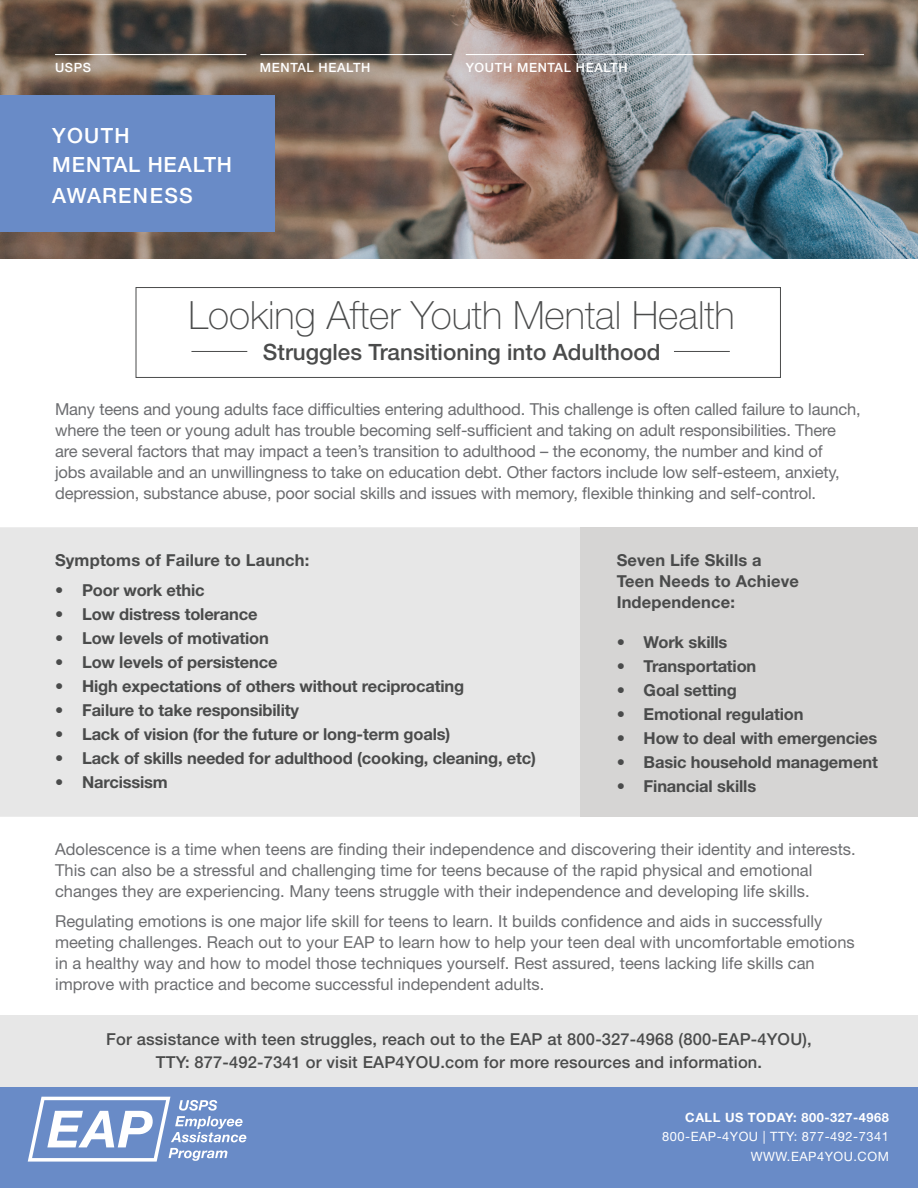
<style>
.page{position:relative;width:918px;height:1188px;background:#fff}
.page>*{position:absolute;margin:0;border:0;box-sizing:border-box;transform-origin:0 0}
.t1{font:100 39px "Helvetica Neue LT Std";color:#4a4b4b}
.t2{font:500 22.5px "Helvetica Neue LT Std";color:#4a4b4b}
.t3{font:500 21px/30px "Helvetica Neue LT Std";letter-spacing:.05em;color:#fff}
.t4{font:16.5px/21px "Helvetica Neue LT Std";color:#6c6d70}
.t5{font:700 16.5px "Helvetica Neue LT Std";letter-spacing:-.01em;color:#4a4b4b}
.t6{font:500 16.5px/22.5px "Helvetica Neue LT Std";letter-spacing:.01em;color:#4a4b4b;text-align:center}
.t7{font:700 16.5px/21px "Helvetica Neue LT Std";letter-spacing:.01em;color:#4a4b4b}
.t8{font:12.9px/19px "Helvetica Neue LT Std";letter-spacing:.04em;color:#fff;text-align:right}
.t9{font:700 12.9px "Helvetica Neue LT Std";letter-spacing:.04em;color:#fff}
.t10{font:500 12.75px "Helvetica Neue LT Std";letter-spacing:.05em;color:#fff}
</style>
<div class="page">
<div style="left:0;top:1087px;width:918px;height:101px;background:#698bc7"></div>
<svg style="left:28px;top:1097px;width:218px;height:65px"></svg>
<img style="left:0;top:0;width:918px;height:259px">
<div style="left:0;top:527px;width:580px;height:290px;background:#e7e7e7"></div>
<div style="left:1px;top:1015px;width:917px;height:72px;background:#e7e7e7"></div>
<div style="left:580px;top:527px;width:338px;height:290px;background:#d6d5d4"></div>
<div style="left:0;top:95px;width:275px;height:136px;background:#698bc7"></div>
<hr style="left:55px;top:54px;width:191px;height:1px;background:#fff">
<hr style="left:260px;top:54px;width:192px;height:1px;background:#fff">
<hr style="left:466px;top:54px;width:398px;height:1px;background:#fff">
<svg style="left:135px;top:287px;width:646px;height:91px"></svg>
<p class="t10" style="left:55px;top:60px;width:38px">USPS</p>
<p class="t10" style="left:260px;top:60px;width:112px">MENTAL HEALTH</p>
<p class="t10" style="left:466px;top:60px;width:163px">YOUTH MENTAL HEALTH</p>
<p class="t3" style="left:52px;top:120px;width:181px">YOUTH<br>MENTAL HEALTH<br>AWARENESS</p>
<h1 class="t1" style="left:189px;top:293px;width:548px">Looking After Youth Mental Health</h1>
<h2 class="t2" style="left:263px;top:338px;width:399px">Struggles Transitioning into Adulthood</h2>
<p class="t4" style="left:55px;top:398px;width:807px">Many teens and young adults face difficulties entering adulthood. This challenge is often called failure to launch, where the teen or young adult has trouble becoming self-sufficient and taking on adult responsibilities. There are several factors that may impact a teen’s transition to adulthood – the economy, the number and kind of<br>jobs available and an unwillingness to take on education debt. Other factors include low self-esteem, anxiety, depression, substance abuse, poor social skills and issues with memory, flexible thinking and self-control.</p>
<p class="t7" style="left:55px;top:549px;width:256px">Symptoms of Failure to Launch:</p>
<p class="t7" style="left:617px;top:549px;width:184px">Seven Life Skills a<br>Teen Needs to Achieve<br>Independence:</p>
<p class="t5" style="left:55px;top:580px;width:151px">• Poor work ethic</p>
<p class="t5" style="left:55px;top:604px;width:204px">• Low distress tolerance</p>
<p class="t5" style="left:55px;top:628px;width:215px">• Low levels of motivation</p>
<p class="t5" style="left:55px;top:652px;width:224px">• Low levels of persistence</p>
<p class="t5" style="left:55px;top:676px;width:411px">• High expectations of others without reciprocating</p>
<p class="t5" style="left:55px;top:700px;width:245px">• Failure to take responsibility</p>
<p class="t5" style="left:55px;top:724px;width:397px">• Lack of vision (for the future or long-term goals)</p>
<p class="t5" style="left:55px;top:748px;width:482px">• Lack of skills needed for adulthood (cooking, cleaning, etc)</p>
<p class="t5" style="left:55px;top:772px;width:114px">• Narcissism</p>
<p class="t5" style="left:617px;top:631px;width:112px">• Work skills</p>
<p class="t5" style="left:617px;top:655px;width:141px">• Transportation</p>
<p class="t5" style="left:617px;top:679px;width:122px">• Goal setting</p>
<p class="t5" style="left:617px;top:703px;width:188px">• Emotional regulation</p>
<p class="t5" style="left:617px;top:727px;width:262px">• How to deal with emergencies</p>
<p class="t5" style="left:617px;top:752px;width:263px">• Basic household management</p>
<p class="t5" style="left:617px;top:776px;width:141px">• Financial skills</p>
<p class="t4" style="left:55px;top:838px;width:802px">Adolescence is a time when teens are finding their independence and discovering their identity and interests.<br>This can also be a stressful and challenging time for teens because of the rapid physical and emotional changes they are experiencing. Many teens struggle with their independence and developing life skills.</p>
<p class="t4" style="left:55px;top:910px;width:801px">Regulating emotions is one major life skill for teens to learn. It builds confidence and aids in successfully meeting challenges. Reach out to your EAP to learn how to help your teen deal with uncomfortable emotions in a healthy way and how to model those techniques yourself. Rest assured, teens lacking life skills can improve with practice and become successful independent adults.</p>
<p class="t6" style="left:106px;top:1028px;width:707px">For assistance with teen struggles, reach out to the EAP at 800-327-4968 (800-EAP-4YOU),<br>TTY: 877-492-7341 or visit EAP4YOU.com for more resources and information.</p>
<p class="t9" style="left:685px;top:1110px;width:205px">CALL US TODAY: 800-327-4968</p>
<p class="t8" style="left:662px;top:1127px;width:228px">800-EAP-4YOU | TTY: 877-492-7341<br>WWW.EAP4YOU.COM</p>
</div>
